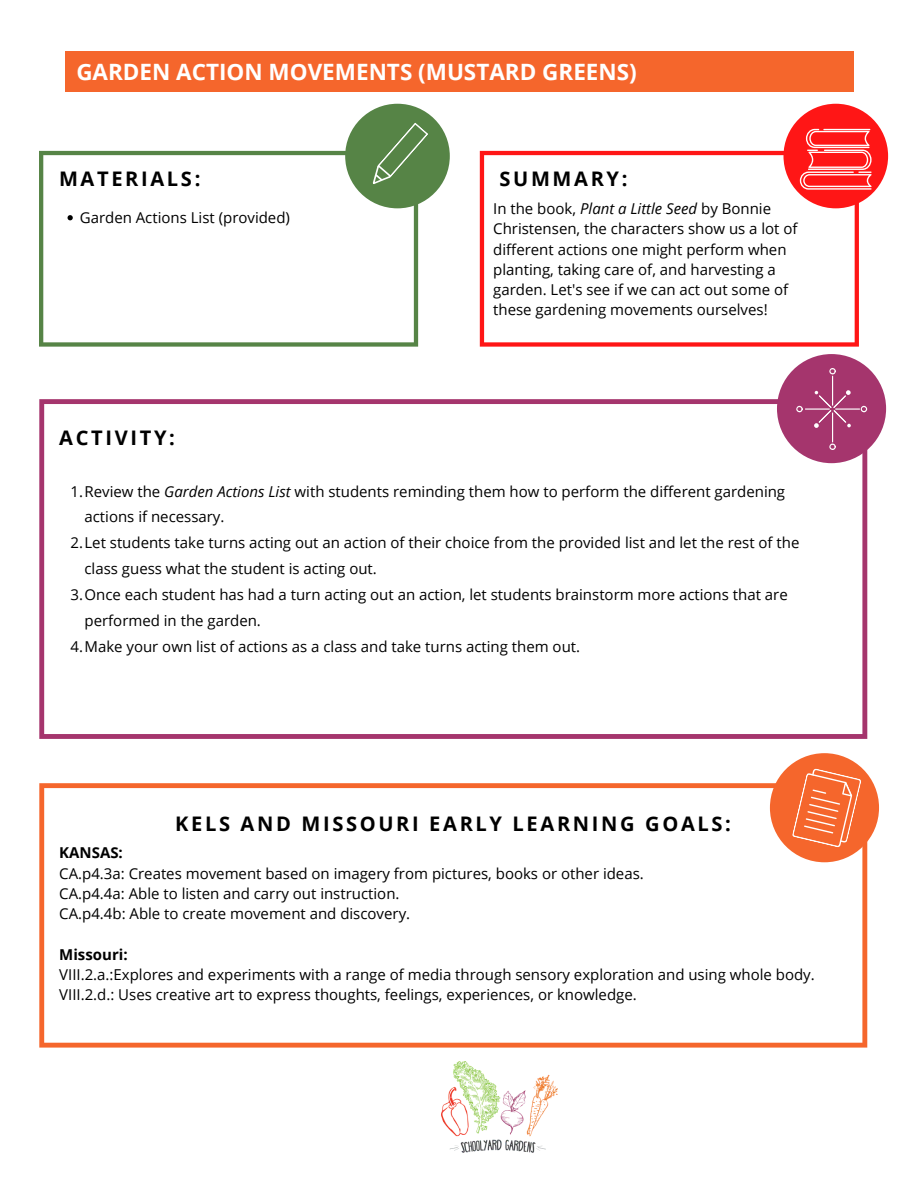
<style>
.page{position:relative;width:918px;height:1188px;background:#fff}
.page>*{position:absolute;margin:0;border:0;box-sizing:border-box;transform-origin:0 0}
.t1{font:700 22.5px "Open Sans";color:#fff}
.t2{font:700 20.1px "Open Sans";letter-spacing:.13em;color:#000}
.t3{font:15px/20.2px "Open Sans";color:#000}
.t4{font:700 15px "Open Sans";color:#000}
.s1{font-style:italic}
</style>
<div class="page">
<div style="left:65px;top:52px;width:789px;height:40px;background:#f5662c"></div>
<svg style="left:39px;top:783px;width:828px;height:265px"></svg>
<div style="left:770px;top:753px;width:109px;height:109px;background:#f5662c;border-radius:50%"></div>
<svg style="left:792px;top:768px;width:70px;height:80px"></svg>
<svg style="left:414px;top:342px;width:4px;height:5px"></svg>
<hr style="left:39px;top:155px;width:4px;height:187px;background:#568446">
<svg style="left:39px;top:342px;width:4px;height:5px"></svg>
<hr style="left:414px;top:155px;width:4px;height:187px;background:#568446">
<div style="left:43px;top:342px;width:371px;height:5px;background:#568446"></div>
<svg style="left:39px;top:151px;width:4px;height:4px"></svg>
<hr style="left:43px;top:151px;width:371px;height:4px;background:#568446">
<div style="left:345px;top:104px;width:105px;height:104px;background:#568446;border-radius:50%"></div>
<svg style="left:372px;top:122px;width:56px;height:62px"></svg>
<svg style="left:855px;top:342px;width:4px;height:5px"></svg>
<hr style="left:480px;top:155px;width:4px;height:187px;background:#ff1616">
<svg style="left:480px;top:342px;width:4px;height:5px"></svg>
<hr style="left:855px;top:155px;width:4px;height:187px;background:#ff1616">
<div style="left:484px;top:342px;width:371px;height:5px;background:#ff1616"></div>
<svg style="left:480px;top:151px;width:4px;height:4px"></svg>
<hr style="left:484px;top:151px;width:371px;height:4px;background:#ff1616">
<div style="left:783px;top:104px;width:105px;height:104px;background:#ff1616;border-radius:50%"></div>
<svg style="left:39px;top:399px;width:828px;height:340px"></svg>
<div style="left:777px;top:354px;width:109px;height:109px;background:#a5356d;border-radius:50%"></div>
<svg style="left:800px;top:129px;width:72px;height:61px"></svg>
<svg style="left:796px;top:368px;width:71px;height:82px"></svg>
<svg style="left:68px;top:215px;width:5px;height:5px"></svg>
<img style="left:442px;top:1061px;width:116px;height:92px">
<p class="t1" style="left:76px;top:56px;width:562px">GARDEN ACTION MOVEMENTS (MUSTARD GREENS)</p>
<p class="t2" style="left:59px;top:164px;width:143px">MATERIALS:</p>
<p class="t2" style="left:500px;top:164px;width:130px">SUMMARY:</p>
<p class="t3" style="left:80px;top:207px;width:212px">Garden Actions List (provided)</p>
<p class="t2" style="left:59px;top:424px;width:117px">ACTIVITY:</p>
<p class="t3" style="left:493px;top:198px;width:306px">In the book, <span class="s1">Plant a Little Seed</span> by Bonnie Christensen, the characters show us a lot of different actions one might perform when planting, taking care of, and harvesting a garden. Let's see if we can act out some of these gardening movements ourselves!</p>
<p class="t3" style="left:85px;top:478px;width:702px;line-height:25.8px;text-indent:-14px">1.Review the <span class="s1">Garden Actions List</span> with students reminding them how to perform the different gardening actions if necessary.</p>
<p class="t3" style="left:85px;top:530px;width:716px;line-height:25.8px;text-indent:-14px">2.Let students take turns acting out an action of their choice from the provided list and let the rest of the class guess what the student is acting out.</p>
<p class="t3" style="left:85px;top:581px;width:705px;line-height:25.8px;text-indent:-14px">3.Once each student has had a turn acting out an action, let students brainstorm more actions that are performed in the garden.</p>
<p class="t3" style="left:70px;top:636px;width:511px">4.Make your own list of actions as a class and take turns acting them out.</p>
<p class="t2" style="left:175px;top:810px;width:557px">KELS AND MISSOURI EARLY LEARNING GOALS:</p>
<p class="t4" style="left:59px;top:842px;width:65px">KANSAS:</p>
<p class="t3" style="left:59px;top:863px;width:586px">CA.p4.3a: Creates movement based on imagery from pictures, books or other ideas.</p>
<p class="t3" style="left:59px;top:883px;width:342px">CA.p4.4a: Able to listen and carry out instruction.</p>
<p class="t3" style="left:59px;top:903px;width:352px">CA.p4.4b: Able to create movement and discovery.</p>
<p class="t4" style="left:59px;top:944px;width:70px">Missouri:</p>
<p class="t3" style="left:59px;top:964px;width:757px">VIII.2.a.:Explores and experiments with a range of media through sensory exploration and using whole body.</p>
<p class="t3" style="left:59px;top:984px;width:579px">VIII.2.d.: Uses creative art to express thoughts, feelings, experiences, or knowledge.</p>
</div>
